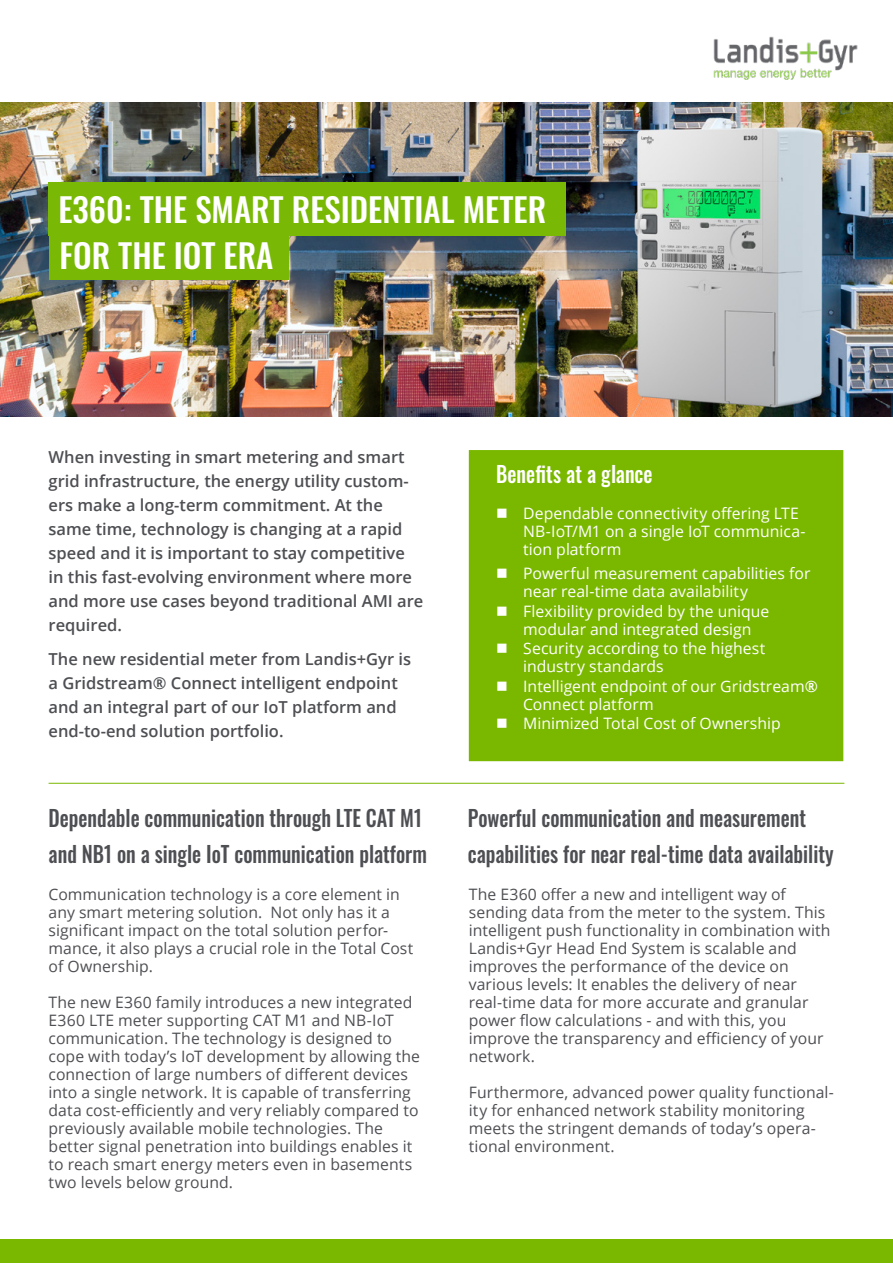
<style>
.page{position:relative;width:893px;height:1263px;background:#fff}
.page>*{position:absolute;margin:0;border:0;box-sizing:border-box;transform-origin:0 0}
.t1{font:500 33px "Oswald";color:#fff}
.t2{font:500 22.35px/36px "Oswald";color:#4e4f53;scale:.91 1}
.t3{font:500 22.35px "Oswald";color:#fff;scale:.91 1}
.t4{font:600 16.5px/24px "Open Sans";color:#4e4f53}
.t5{font:15.75px/18px "Open Sans";letter-spacing:.005em;color:#4e4f53}
.t6{font:15.75px/18px "Open Sans";letter-spacing:.005em;color:#fff}
.s1{font-weight:600}
</style>
<div class="page">
<div style="left:469px;top:450px;width:374px;height:311px;background:#7ab800"></div>
<img style="left:0;top:103px;width:893px;height:313px">
<div style="left:49px;top:236px;width:239px;height:44px;background:#79b906"></div>
<div style="left:49px;top:182px;width:517px;height:54px;background:#79b906"></div>
<img style="left:713px;top:36px;width:145px;height:44px">
<div style="left:0;top:1239px;width:893px;height:24px;background:#7ab800"></div>
<hr style="left:49px;top:783px;width:795px;height:1px;background:#7ab800">
<h1 class="t1" style="left:58px;top:192px;width:489px">E360: THE SMART RESIDENTIAL METER</h1>
<h1 class="t1" style="left:60px;top:238px;width:215px">FOR THE IOT ERA</h1>
<p class="t4" style="left:49px;top:444px;width:376px">When investing in smart metering and smart grid infrastructure, the energy utility custom&shy;ers make a long-term commitment. At the same time, technology is changing at a rapid speed and it is important to stay competitive in this fast-evolving environment where more and more use cases beyond traditional AMI are required.</p>
<p class="t4" style="left:49px;top:647px;width:364px">The new residential meter from Landis+Gyr is a Gridstream® Connect intelligent endpoint and an integral part of our IoT platform and end-to-end solution portfolio.</p>
<h2 class="t3" style="left:496px;top:462px;width:173px">Benefits at a glance</h2>
<p class="t6" style="left:523px;top:504px;width:284px">Dependable connectivity offering LTE<br>NB-IoT/M1 on a single IoT communica&shy;tion platform</p>
<p class="t6" style="left:523px;top:564px;width:289px">Powerful measurement capabilities for near real-time data availability</p>
<p class="t6" style="left:523px;top:601px;width:248px">Flexibility provided by the unique modular and integrated design</p>
<p class="t6" style="left:523px;top:639px;width:244px">Security according to the highest industry standards</p>
<p class="t6" style="left:523px;top:676px;width:296px">Intelligent endpoint of our Gridstream<span class="s1">®<br></span>Connect platform</p>
<p class="t6" style="left:523px;top:714px;width:259px">Minimized Total Cost of Ownership</p>
<h2 class="t2" style="left:49px;top:801px;width:417px">Dependable communication through LTE CAT M1 and NB1 on a single IoT communication platform</h2>
<h2 class="t2" style="left:468px;top:801px;width:404px">Powerful communication and measurement capabilities for near real-time data availability</h2>
<p class="t5" style="left:49px;top:885px;width:366px">Communication technology is a core element in any smart metering solution. Not only has it a significant impact on the total solution perfor&shy;mance, it also plays a crucial role in the Total Cost of Ownership.</p>
<p class="t5" style="left:49px;top:993px;width:373px">The new E360 family introduces a new integrated E360 LTE meter supporting CAT M1 and NB-IoT communication. The technology is designed to cope with today’s IoT development by allowing the connection of large numbers of different devices into a single network. It is capable of transferring data cost-efficiently and very reliably compared to previously available mobile technologies. The better signal penetration into buildings enables it to reach smart energy meters even in basements two levels below ground.</p>
<p class="t5" style="left:469px;top:885px;width:363px">The E360 offer a new and intelligent way of sending data from the meter to the system. This intelligent push functionality in combination with Landis+Gyr Head End System is scalable and improves the performance of the device on various levels: It enables the delivery of near real-time data for more accurate and granular power flow calculations - and with this, you improve the transparency and efficiency of your network.</p>
<p class="t5" style="left:469px;top:1083px;width:367px">Furthermore, advanced power quality functional&shy;ity for enhanced network stability monitoring meets the stringent demands of today’s opera&shy;tional environment.</p>
</div>
